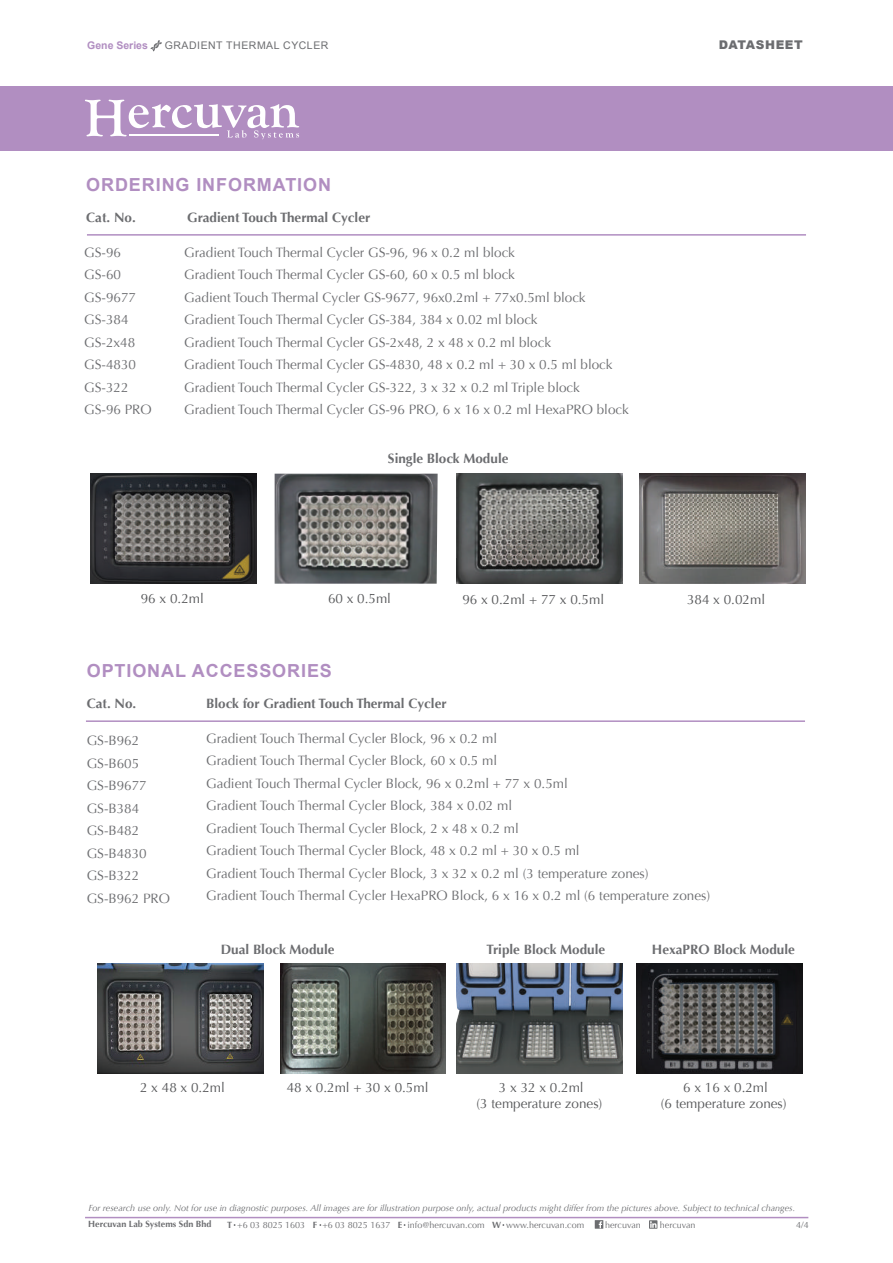
<style>
.page{position:relative;width:893px;height:1263px;background:#fff}
.page>*{position:absolute;margin:0;border:0;box-sizing:border-box;transform-origin:0 0}
.t1{font:700 18px "Arial";letter-spacing:.05em;color:#b18ec1}
.t2{font:13.5px/22.5px "Optima";color:#6c6d70}
.t3{font:700 13.5px "Optima";color:#6c6d70}
.t4{font:13.5px/16.2px "Optima";color:#57585a;text-align:center}
.t5{font:900 12px "Arial";letter-spacing:.05em;color:#6c6d70}
.t6{font:10.5px "Arial";letter-spacing:.05em;color:#6c6d70}
.t7{font:700 10.5px "Arial";color:#b18ec1}
.t8{font:italic 9px "Optima";color:#6c6d70}
.t9{font:9px "Optima";color:#6c6d70}
.t10{font:700 9px "Optima";color:#6c6d70}
.s1{font-weight:700}
</style>
<div class="page">
<hr style="left:87px;top:234px;width:719px;height:2px;background:#b18ec1">
<hr style="left:86px;top:720px;width:719px;height:2px;background:#b18ec1">
<div style="left:0;top:86px;width:893px;height:65px;background:#b18ec1"></div>
<svg style="left:85px;top:100px;width:214px;height:39px"></svg>
<hr style="left:129px;top:134px;width:90px;height:2px;background:#fff">
<img style="left:90px;top:474px;width:166px;height:110px">
<img style="left:275px;top:474px;width:163px;height:110px">
<img style="left:457px;top:474px;width:166px;height:110px">
<img style="left:639px;top:474px;width:166px;height:110px">
<img style="left:636px;top:964px;width:166px;height:110px">
<img style="left:457px;top:964px;width:166px;height:110px">
<img style="left:280px;top:964px;width:166px;height:110px">
<img style="left:97px;top:964px;width:166px;height:110px">
<svg style="left:150px;top:40px;width:12px;height:12px"></svg>
<svg style="left:595px;top:1220px;width:8px;height:9px"></svg>
<hr style="left:85px;top:1217px;width:723px;height:1px;background:#b18ec1">
<svg style="left:649px;top:1220px;width:8px;height:9px"></svg>
<p class="t7" style="left:87px;top:38px;width:62px">Gene Series</p>
<p class="t6" style="left:165px;top:39px;width:165px">GRADIENT THERMAL CYCLER</p>
<p class="t5" style="left:719px;top:36px;width:85px">DATASHEET</p>
<h1 class="t1" style="left:86px;top:172px;width:246px">ORDERING INFORMATION</h1>
<p class="t3" style="left:86px;top:210px;width:51px">Cat. No.</p>
<p class="t3" style="left:187px;top:210px;width:185px">Gradient Touch Thermal Cycler</p>
<p class="t2" style="left:84px;top:241px;width:69px">GS-96<br>GS-60<br>GS-9677<br>GS-384<br>GS-2x48<br>GS-4830<br>GS-322<br>GS-96 PRO</p>
<p class="t2" style="left:184px;top:241px;width:446px">Gradient Touch Thermal Cycler GS-96, 96 x 0.2 ml block<br>Gradient Touch Thermal Cycler GS-60, 60 x 0.5 ml block<br>Gadient Touch Thermal Cycler GS-9677, 96x0.2ml + 77x0.5ml block Gradient Touch Thermal Cycler GS-384, 384 x 0.02 ml block<br>Gradient Touch Thermal Cycler GS-2x48, 2 x 48 x 0.2 ml block<br>Gradient Touch Thermal Cycler GS-4830, 48 x 0.2 ml + 30 x 0.5 ml block Gradient Touch Thermal Cycler GS-322, 3 x 32 x 0.2 ml Triple block Gradient Touch Thermal Cycler GS-96 PRO, 6 x 16 x 0.2 ml HexaPRO block</p>
<p class="t3" style="left:388px;top:450px;width:122px">Single Block Module</p>
<p class="t4" style="left:141px;top:591px;width:65px">96 x 0.2ml</p>
<p class="t4" style="left:328px;top:591px;width:65px">60 x 0.5ml</p>
<p class="t4" style="left:462px;top:592px;width:143px">96 x 0.2ml + 77 x 0.5ml</p>
<p class="t4" style="left:687px;top:591px;width:80px">384 x 0.02ml</p>
<h1 class="t1" style="left:87px;top:659px;width:247px">OPTIONAL ACCESSORIES</h1>
<p class="t3" style="left:87px;top:696px;width:51px">Cat. No.</p>
<p class="t3" style="left:206px;top:696px;width:242px">Block for Gradient Touch Thermal Cycler</p>
<p class="t2" style="left:87px;top:729px;width:85px">GS-B962<br>GS-B605<br>GS-B9677<br>GS-B384<br>GS-B482<br>GS-B4830<br>GS-B322<br>GS-B962 PRO</p>
<p class="t2" style="left:206px;top:727px;width:505px">Gradient Touch Thermal Cycler Block, 96 x 0.2 ml<br>Gradient Touch Thermal Cycler Block, 60 x 0.5 ml<br>Gadient Touch Thermal Cycler Block, 96 x 0.2ml + 77 x 0.5ml<br>Gradient Touch Thermal Cycler Block, 384 x 0.02 ml<br>Gradient Touch Thermal Cycler Block, 2 x 48 x 0.2 ml<br>Gradient Touch Thermal Cycler Block, 48 x 0.2 ml + 30 x 0.5 ml<br>Gradient Touch Thermal Cycler Block, 3 x 32 x 0.2 ml (3 temperature zones)<br>Gradient Touch Thermal Cycler HexaPRO Block, 6 x 16 x 0.2 ml (6 temperature zones)</p>
<p class="t3" style="left:221px;top:942px;width:115px">Dual Block Module</p>
<p class="t3" style="left:652px;top:942px;width:145px">HexaPRO Block Module</p>
<p class="t3" style="left:486px;top:942px;width:120px">Triple Block Module</p>
<p class="t4" style="left:140px;top:1079px;width:86px">2 x 48 x 0.2ml</p>
<p class="t4" style="left:287px;top:1079px;width:143px">48 x 0.2ml + 30 x 0.5ml</p>
<p class="t4" style="left:476px;top:1079px;width:127px">3 x 32 x 0.2ml<br>(3 temperature zones)</p>
<p class="t4" style="left:661px;top:1079px;width:127px">6 x 16 x 0.2ml<br>(6 temperature zones)</p>
<p class="t8" style="left:88px;top:1203px;width:708px">For research use only. Not for use in diagnostic purposes. All images are for illustration purpose only, actual products might differ from the pictures above. Subject to technical changes.</p>
<p class="t10" style="left:88px;top:1219px;width:125px">Hercuvan Lab Systems Sdn Bhd</p>
<p class="t9" style="left:227px;top:1219px;width:358px"><span class="s1">T</span> +6 03 8025 1603 <span class="s1">F</span> +6 03 8025 1637 <span class="s1">E</span> info@hercuvan.com <span class="s1">W</span> www.hercuvan.com</p>
<p class="t9" style="left:605px;top:1219px;width:37px">hercuvan</p>
<p class="t9" style="left:660px;top:1220px;width:37px">hercuvan</p>
<p class="t9" style="left:796px;top:1220px;width:14px">4/4</p>
</div>
